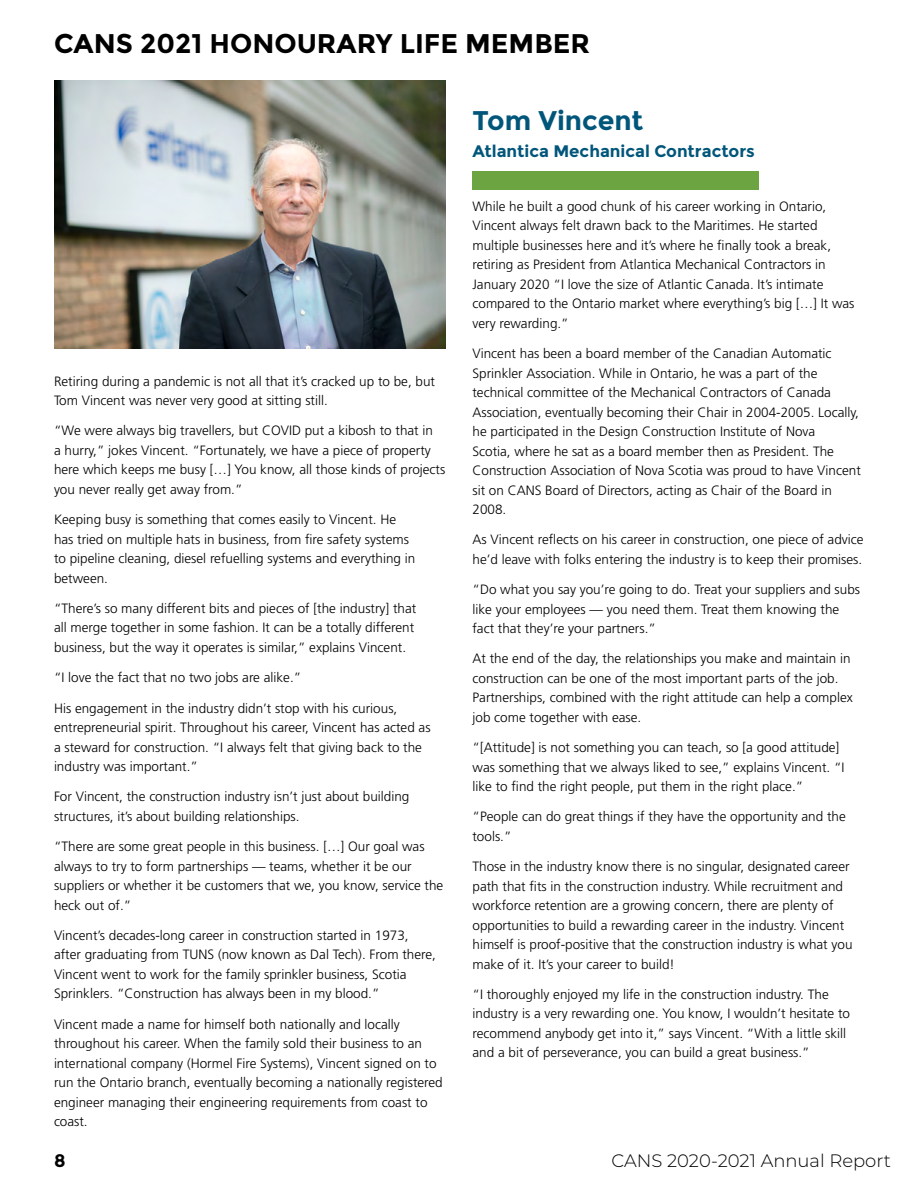
<style>
.page{position:relative;width:918px;height:1188px;background:#fff}
.page>*{position:absolute;margin:0;border:0;box-sizing:border-box;transform-origin:0 0}
.t1{font:700 27px "Montserrat";color:#000}
.t2{font:700 27px "Montserrat";color:#00567a}
.t3{font:300 18px "Montserrat";color:#000}
.t4{font:700 18px "Montserrat";color:#000}
.t5{font:700 16.65px "Montserrat";color:#00567a}
.t6{font:300 13.5px/19.5px "Frutiger LT Std";color:#000}
</style>
<div class="page">
<img style="left:54px;top:81px;width:392px;height:267px">
<div style="left:472px;top:171px;width:287px;height:19px;background:#6ca442"></div>
<h1 class="t1" style="left:54px;top:28px;width:538px">CANS 2021 HONOURARY LIFE MEMBER</h1>
<p class="t6" style="left:54px;top:371px;width:383px">Retiring during a pandemic is not all that it’s cracked up to be, but<br>Tom Vincent was never very good at sitting still.</p>
<p class="t6" style="left:54px;top:421px;width:393px">“We were always big travellers, but COVID put a kibosh to that in<br>a hurry,” jokes Vincent. “Fortunately, we have a piece of property here which keeps me busy […] You know, all those kinds of projects you never really get away from.”</p>
<p class="t6" style="left:54px;top:510px;width:363px">Keeping busy is something that comes easily to Vincent. He has tried on multiple hats in business, from fire safety systems to pipeline cleaning, diesel refuelling systems and everything in between.</p>
<p class="t6" style="left:54px;top:599px;width:364px">“There’s so many different bits and pieces of [the industry] that all merge together in some fashion. It can be a totally different business, but the way it operates is similar,” explains Vincent.</p>
<p class="t6" style="left:54px;top:668px;width:249px">“I love the fact that no two jobs are alike.”</p>
<p class="t6" style="left:54px;top:698px;width:378px">His engagement in the industry didn’t stop with his curious, entrepreneurial spirit. Throughout his career, Vincent has acted as a steward for construction. “I always felt that giving back to the industry was important.”</p>
<p class="t6" style="left:54px;top:787px;width:357px">For Vincent, the construction industry isn’t just about building structures, it’s about building relationships.</p>
<p class="t6" style="left:54px;top:837px;width:391px">“There are some great people in this business. […] Our goal was always to try to form partnerships — teams, whether it be our suppliers or whether it be customers that we, you know, service the heck out of.”</p>
<p class="t6" style="left:54px;top:926px;width:383px">Vincent’s decades-long career in construction started in 1973, after graduating from TUNS (now known as Dal Tech). From there, Vincent went to work for the family sprinkler business, Scotia Sprinklers. “Construction has always been in my blood.”</p>
<p class="t6" style="left:54px;top:1014px;width:390px">Vincent made a name for himself both nationally and locally throughout his career. When the family sold their business to an international company (Hormel Fire Systems), Vincent signed on to run the Ontario branch, eventually becoming a nationally registered engineer managing their engineering requirements from coast to coast.</p>
<h1 class="t2" style="left:472px;top:105px;width:173px">Tom Vincent</h1>
<p class="t5" style="left:472px;top:141px;width:284px">Atlantica Mechanical Contractors</p>
<p class="t6" style="left:472px;top:197px;width:384px">While he built a good chunk of his career working in Ontario, Vincent always felt drawn back to the Maritimes. He started multiple businesses here and it’s where he finally took a break, retiring as President from Atlantica Mechanical Contractors in January 2020 “I love the size of Atlantic Canada. It’s intimate compared to the Ontario market where everything’s big […] It was very rewarding.”</p>
<p class="t6" style="left:472px;top:344px;width:390px">Vincent has been a board member of the Canadian Automatic Sprinkler Association. While in Ontario, he was a part of the technical committee of the Mechanical Contractors of Canada Association, eventually becoming their Chair in 2004-2005. Locally, he participated in the Design Construction Institute of Nova<br>Scotia, where he sat as a board member then as President. The Construction Association of Nova Scotia was proud to have Vincent sit on CANS Board of Directors, acting as Chair of the Board in 2008.</p>
<p class="t6" style="left:472px;top:530px;width:393px">As Vincent reflects on his career in construction, one piece of advice he’d leave with folks entering the industry is to keep their promises.</p>
<p class="t6" style="left:472px;top:580px;width:389px">“Do what you say you’re going to do. Treat your suppliers and subs like your employees — you need them. Treat them knowing the fact that they’re your partners.”</p>
<p class="t6" style="left:472px;top:649px;width:382px">At the end of the day, the relationships you make and maintain in construction can be one of the most important parts of the job.<br>Partnerships, combined with the right attitude can help a complex job come together with ease.</p>
<p class="t6" style="left:472px;top:738px;width:374px">“[Attitude] is not something you can teach, so [a good attitude] was something that we always liked to see,” explains Vincent. “I like to find the right people, put them in the right place.”</p>
<p class="t6" style="left:472px;top:807px;width:375px">“People can do great things if they have the opportunity and the tools.”</p>
<p class="t6" style="left:472px;top:857px;width:382px">Those in the industry know there is no singular, designated career path that fits in the construction industry. While recruitment and workforce retention are a growing concern, there are plenty of opportunities to build a rewarding career in the industry. Vincent himself is proof-positive that the construction industry is what you make of it. It’s your career to build!</p>
<p class="t6" style="left:472px;top:985px;width:379px">“I thoroughly enjoyed my life in the construction industry. The industry is a very rewarding one. You know, I wouldn’t hesitate to recommend anybody get into it,” says Vincent. “With a little skill and a bit of perseverance, you can build a great business.”</p>
<h2 class="t4" style="left:54px;top:1150px;width:13px">8</h2>
<h2 class="t3" style="left:612px;top:1148px;width:281px">CANS 2020-2021 Annual Report</h2>
</div>
